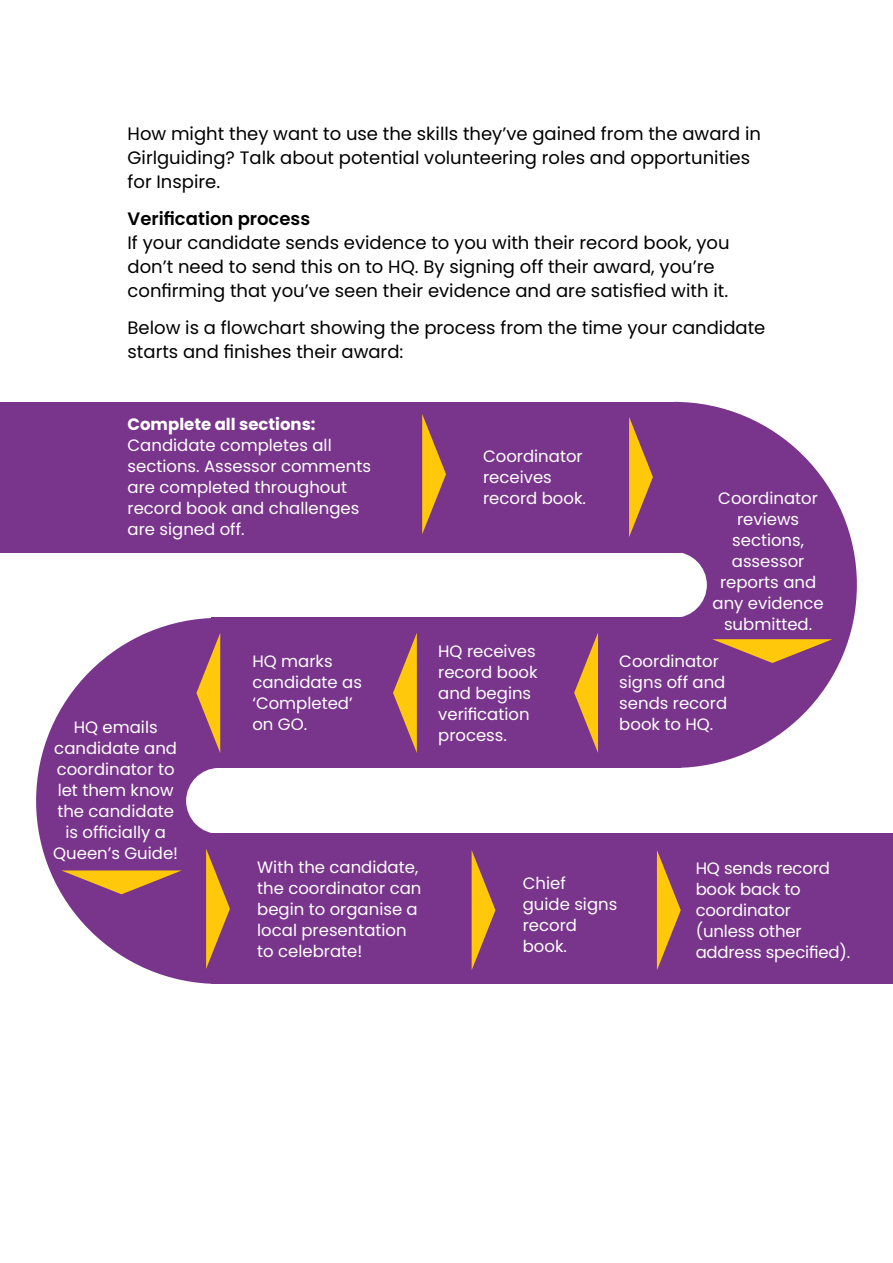
<style>
.page{position:relative;width:893px;height:1263px;background:#fff}
.page>*{position:absolute;margin:0;border:0;box-sizing:border-box;transform-origin:0 0}
.t1{font:18px/24px "Poppins";color:#000}
.t2{font:600 18px "Poppins";color:#000}
.t3{font:16.5px/21px "Poppins";color:#fff}
.t4{font:700 16.5px "Poppins";color:#fff}
</style>
<div class="page">
<div style="left:701px;top:834px;width:192px;height:150px;background:#79348b"></div>
<svg style="left:36px;top:618px;width:183px;height:366px;fill:#79348b"></svg>
<div style="left:0;top:402px;width:681px;height:150px;background:#79348b"></div>
<div style="left:211px;top:618px;width:470px;height:150px;background:#79348b"></div>
<div style="left:211px;top:834px;width:590px;height:150px;background:#79348b"></div>
<svg style="left:422px;top:414px;width:24px;height:120px"></svg>
<svg style="left:629px;top:417px;width:24px;height:120px"></svg>
<svg style="left:472px;top:851px;width:23px;height:118px"></svg>
<svg style="left:206px;top:848px;width:24px;height:121px"></svg>
<svg style="left:674px;top:402px;width:183px;height:366px;fill:#79348b"></svg>
<svg style="left:712px;top:639px;width:120px;height:24px;background:#bb7d4a"></svg>
<svg style="left:657px;top:850px;width:24px;height:120px"></svg>
<svg style="left:393px;top:633px;width:24px;height:120px"></svg>
<svg style="left:574px;top:633px;width:24px;height:120px"></svg>
<svg style="left:196px;top:633px;width:24px;height:120px;background:#ba7c4c"></svg>
<svg style="left:61px;top:870px;width:121px;height:24px;background:#bb7d4b"></svg>
<p class="t1" style="left:128px;top:122px;width:635px">How might they want to use the skills they’ve gained from the award in<br>Girlguiding? Talk about potential volunteering roles and opportunities for Inspire.</p>
<p class="t2" style="left:128px;top:208px;width:184px">Verification process</p>
<p class="t1" style="left:128px;top:231px;width:603px">If your candidate sends evidence to you with their record book, you don’t need to send this on to HQ. By signing off their award, you’re confirming that you’ve seen their evidence and are satisfied with it.</p>
<p class="t1" style="left:128px;top:315px;width:639px">Below is a flowchart showing the process from the time your candidate starts and finishes their award:</p>
<p class="t4" style="left:128px;top:415px;width:190px">Complete all sections:</p>
<p class="t3" style="left:128px;top:435px;width:245px">Candidate completes all sections. Assessor comments are completed throughout record book and challenges are signed off.</p>
<p class="t3" style="left:483px;top:446px;width:104px">Coordinator receives record book.</p>
<p class="t3" style="left:712px;top:488px;width:113px;text-align:center">Coordinator reviews sections, assessor reports and any evidence submitted.</p>
<p class="t3" style="left:438px;top:640px;width:101px">HQ receives record book and begins verification process.</p>
<p class="t3" style="left:619px;top:651px;width:109px">Coordinator signs off and sends record</p>
<p class="t3" style="left:252px;top:651px;width:111px">HQ marks candidate as ‘Completed’ on GO.</p>
<p class="t3" style="left:74px;top:717px;width:85px">HQ emails</p>
<p class="t3" style="left:619px;top:714px;width:96px">book to HQ.</p>
<p class="t3" style="left:53px;top:738px;width:126px;text-align:center">candidate and coordinator to let them know the candidate is officially a<br>Queen’s Guide!</p>
<p class="t3" style="left:257px;top:856px;width:166px">With the candidate, the coordinator can begin to organise a local presentation to celebrate!</p>
<p class="t3" style="left:696px;top:858px;width:156px">HQ sends record book back to coordinator (unless other address specified).</p>
<p class="t3" style="left:523px;top:873px;width:96px">Chief<br>guide signs record book.</p>
</div>
